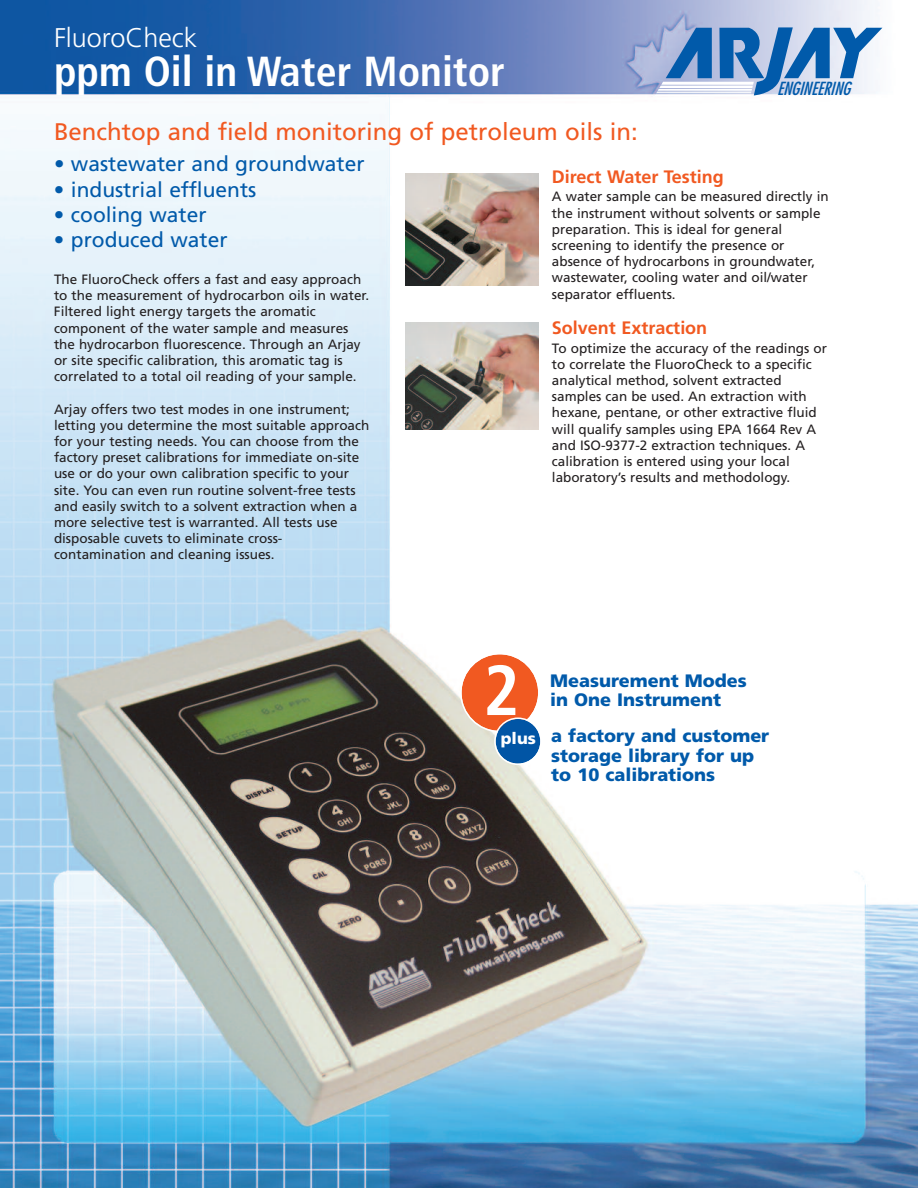
<style>
.page{position:relative;width:918px;height:1188px;background:#fff}
.page>*{position:absolute;margin:0;border:0;box-sizing:border-box;transform-origin:0 0}
.t1{font:700 condensed 70.8px "Frutiger";color:#fff}
.t2{font:700 condensed 42px "Frutiger";color:#fff}
.t3{font:300 27px "Frutiger";color:#fff}
.t4{font:24px "Frutiger";color:#f15921}
.t5{font:21px "Frutiger";color:#015aaa}
.t6{font:900 18px/35.8px "Frutiger";color:#015aaa;text-align:center}
.t7{font:700 18px "Frutiger";color:#f15921}
.t8{font:italic condensed 17.55px "Futura";letter-spacing:-.01em;color:#015aaa}
.t9{font:13.5px/16.2px "Frutiger";color:#231f20}
</style>
<div class="page">
<img style="left:0;top:0;width:918px;height:1188px">
<hr style="left:655px;top:95px;width:96px;height:1px;background:#fff">
<hr style="left:655px;top:94px;width:96px;height:1px;background:#fff">
<svg style="left:656px;top:27px;width:226px;height:68px;background:#7ea5d1"></svg>
<img style="left:405px;top:174px;width:133px;height:111px">
<img style="left:405px;top:323px;width:133px;height:107px">
<svg style="left:460px;top:653px;width:82px;height:112px"></svg>
<h3 class="t3" style="left:54px;top:27px;width:145px">FluoroCheck</h3>
<h2 class="t2" style="left:54px;top:54px;width:453px">ppm Oil in Water Monitor</h2>
<p class="t8" style="left:777px;top:81px;width:75px">ENGINEERING</p>
<h3 class="t4" style="left:54px;top:122px;width:585px">Benchtop and field monitoring of petroleum oils in:</h3>
<h3 class="t5" style="left:54px;top:156px;width:312px">• wastewater and groundwater</h3>
<h3 class="t5" style="left:54px;top:181px;width:204px">• industrial effluents</h3>
<h3 class="t5" style="left:54px;top:206px;width:154px">• cooling water</h3>
<h3 class="t5" style="left:54px;top:231px;width:175px">• produced water</h3>
<h3 class="t7" style="left:552px;top:170px;width:173px">Direct Water Testing</h3>
<p class="t9" style="left:552px;top:190px;width:278px">A water sample can be measured directly in the instrument without solvents or sample preparation. This is ideal for general screening to identify the presence or absence of hydrocarbons in groundwater, wastewater, cooling water and oil/water separator effluents.</p>
<h3 class="t7" style="left:552px;top:321px;width:157px">Solvent Extraction</h3>
<p class="t9" style="left:552px;top:341px;width:277px">To optimize the accuracy of the readings or to correlate the FluoroCheck to a specific analytical method, solvent extracted samples can be used. An extraction with hexane, pentane, or other extractive fluid will qualify samples using EPA 1664 Rev A and ISO-9377-2 extraction techniques. A calibration is entered using your local laboratory’s results and methodology.</p>
<p class="t9" style="left:54px;top:272px;width:317px">The FluoroCheck offers a fast and easy approach to the measurement of hydrocarbon oils in water.<br>Filtered light energy targets the aromatic component of the water sample and measures the hydrocarbon fluorescence. Through an Arjay or site specific calibration, this aromatic tag is correlated to a total oil reading of your sample.</p>
<p class="t9" style="left:54px;top:402px;width:317px">Arjay offers two test modes in one instrument; letting you determine the most suitable approach for your testing needs. You can choose from the factory preset calibrations for immediate on-site use or do your own calibration specific to your site. You can even run routine solvent-free tests and easily switch to a solvent extraction when a more selective test is warranted. All tests use disposable cuvets to eliminate cross&shy;contamination and cleaning issues.</p>
<h1 class="t1" style="left:483px;top:662px;width:38px">2</h1>
<h3 class="t6" style="left:550px;top:664px;width:198px">Measurement Modes</h3>
<h3 class="t6" style="left:501px;top:683px;width:270px">in One Instrument<br><sub>plus</sub> a factory and customer</h3>
<h3 class="t6" style="left:551px;top:747px;width:205px;line-height:19.5px;text-align:left">storage library for up to 10 calibrations</h3>
</div>
